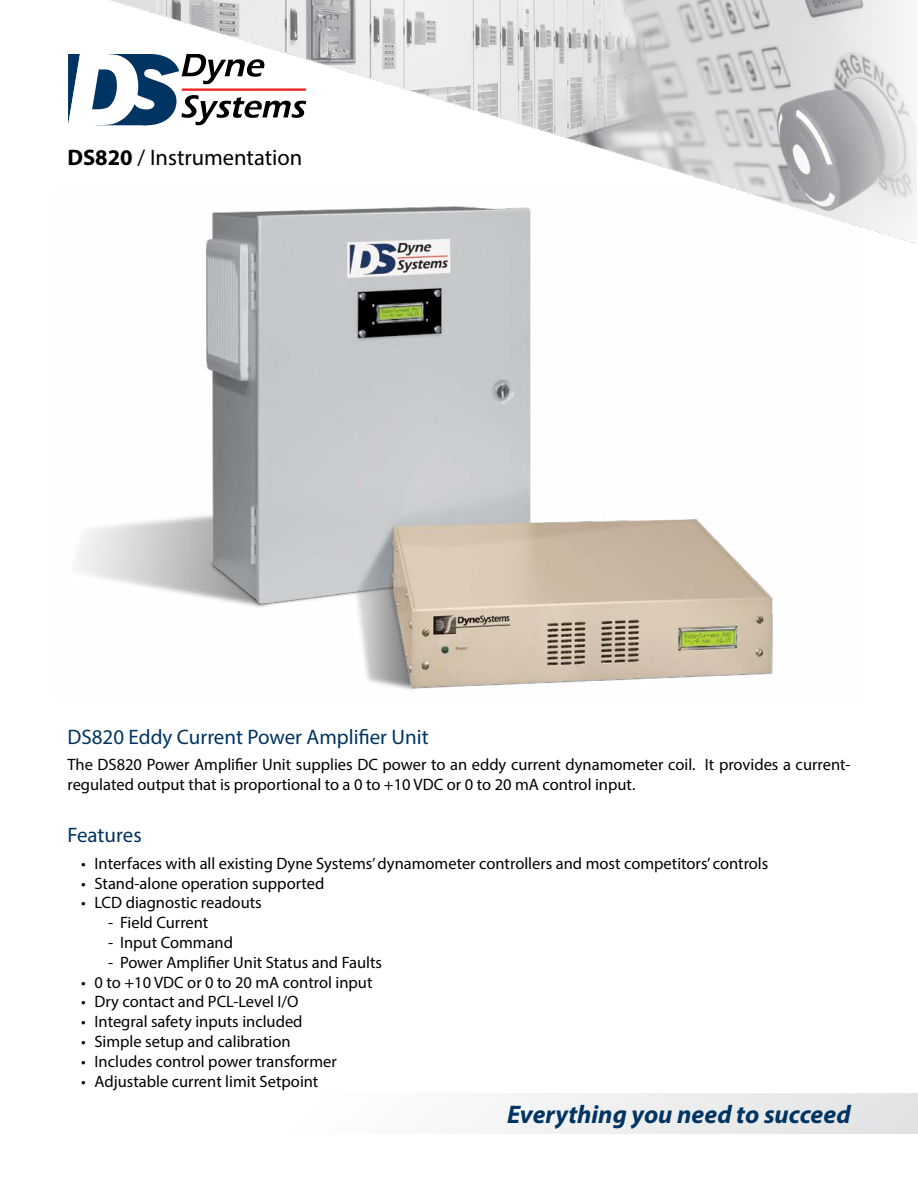
<style>
.page{position:relative;width:918px;height:1188px;background:#fff}
.page>*{position:absolute;margin:0;border:0;box-sizing:border-box;transform-origin:0 0}
.t1{font:italic 700 25.5px "Myriad Pro";color:#003462}
.Main_Heading_-_Add_B{font:22.5px "Myriad Pro";color:#000}
.Sub_Heading{font:21px "Myriad Pro";color:#003462}
.Body_Text{font:16.5px/19.8px "Myriad Pro";color:#000}
.s1{font-weight:700}
</style>
<div class="page">
<svg style="left:68px;top:54px;width:39px;height:71px"></svg>
<svg style="left:491px;top:1093px;width:427px;height:41px"></svg>
<img style="left:107px;top:0;width:810px;height:243px">
<img style="left:75px;top:189px;width:788px;height:501px">
<p class="Main_Heading_-_Add_B" style="left:68px;top:143px;width:236px"><span class="s1">DS820</span> / Instrumentation</p>
<p class="Sub_Heading" style="left:68px;top:724px;width:363px">DS820 Eddy Current Power Amplifier Unit</p>
<p class="Body_Text" style="left:68px;top:755px;width:785px">The DS820 Power Amplifier Unit supplies DC power to an eddy current dynamometer coil. It provides a current&shy;regulated output that is proportional to a 0 to +10 VDC or 0 to 20 mA control input.</p>
<p class="Sub_Heading" style="left:68px;top:822px;width:76px">Features</p>
<p class="Body_Text" style="left:81px;top:853px;width:689px">• Interfaces with all existing Dyne Systems’ dynamometer controllers and most competitors’ controls</p>
<p class="Body_Text" style="left:81px;top:873px;width:245px">• Stand-alone operation supported</p>
<p class="Body_Text" style="left:81px;top:893px;width:182px">• LCD diagnostic readouts</p>
<p class="Body_Text" style="left:108px;top:912px;width:102px">- Field Current</p>
<p class="Body_Text" style="left:108px;top:932px;width:127px">- Input Command</p>
<p class="Body_Text" style="left:108px;top:952px;width:276px">- Power Amplifier Unit Status and Faults</p>
<p class="Body_Text" style="left:81px;top:972px;width:293px">• 0 to +10 VDC or 0 to 20 mA control input</p>
<p class="Body_Text" style="left:81px;top:992px;width:219px">• Dry contact and PCL-Level I/O</p>
<p class="Body_Text" style="left:81px;top:1011px;width:223px">• Integral safety inputs included</p>
<p class="Body_Text" style="left:81px;top:1031px;width:211px">• Simple setup and calibration</p>
<p class="Body_Text" style="left:81px;top:1051px;width:257px">• Includes control power transformer</p>
<p class="Body_Text" style="left:81px;top:1071px;width:239px">• Adjustable current limit Setpoint</p>
<h1 class="t1" style="left:507px;top:1098px;width:345px">Everything you need to succeed</h1>
</div>
